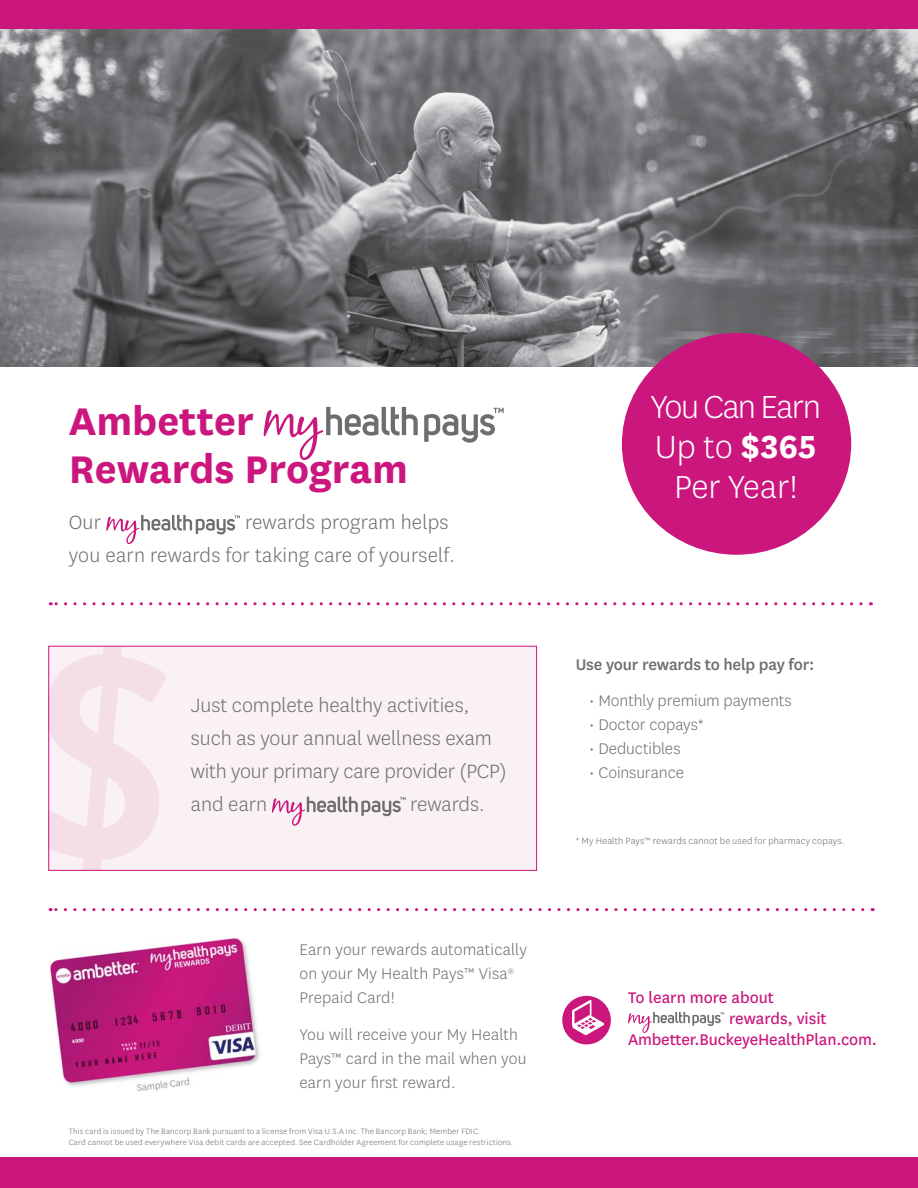
<style>
.page{position:relative;width:918px;height:1188px;background:#fff}
.page>*{position:absolute;margin:0;border:0;box-sizing:border-box;transform-origin:0 0}
.t1{font:700 45px/48px "Centene Sans";color:#cb177d}
.t2{font:300 37.35px/39.9px "Centene Sans";letter-spacing:-.035em;color:#fff;text-align:center}
.t3{font:300 22.5px/33px "Centene Sans";color:#6d6e71;text-align:right}
.t4{font:300 18px/24px "Centene Sans";letter-spacing:.005em;color:#6d6e71}
.t5{font:18px "Centene Sans";letter-spacing:-.01em;color:#cb177d}
.t6{font:500 18px "Centene Sans";letter-spacing:-.015em;color:#6d6e71}
.t7{font:300 10.5px "Centene Sans";letter-spacing:.015em;color:#6d6e71}
.t8{font:300 9px/10.8px "Centene Sans";letter-spacing:.02em;color:#6d6e71}
.s1{font-weight:700}
</style>
<div class="page">
<div style="left:0;top:1158px;width:918px;height:30px;background:#cb177d"></div>
<img style="left:0;top:28px;width:918px;height:338px">
<svg style="left:562px;top:996px;width:49px;height:48px"></svg>
<div style="left:0;top:0;width:918px;height:28px;background:#cb177d"></div>
<svg style="left:264px;top:407px;width:154px;height:53px"></svg>
<svg style="left:424px;top:408px;width:80px;height:35px"></svg>
<svg style="left:106px;top:515px;width:134px;height:29px"></svg>
<svg style="left:50px;top:602px;width:811px;height:3px"></svg>
<svg style="left:50px;top:908px;width:813px;height:3px"></svg>
<div style="left:622px;top:333px;width:229px;height:222px;background:#cb177d;border-radius:50%"></div>
<div style="left:49px;top:646px;width:488px;height:224px;background:#faf1f4"></div>
<svg style="left:51px;top:648px;width:115px;height:221px"></svg>
<div style="left:49px;top:646px;width:488px;height:225px;border:1px solid #cb177d"></div>
<svg style="left:272px;top:797px;width:134px;height:29px"></svg>
<img style="left:49px;top:938px;width:211px;height:153px">
<svg style="left:628px;top:1012px;width:96px;height:21px"></svg>
<h1 class="t1" style="left:69px;top:394px;width:341px">Ambetter<br>Rewards Program</h1>
<p class="t3" style="left:69px;top:505px;width:34px">Our</p>
<p class="t3" style="left:69px;top:505px;width:388px">rewards program helps<br>you earn rewards for taking care of yourself.</p>
<p class="t3" style="left:191px;top:688px;width:317px;text-align:left">Just complete healthy activities, such as your annual wellness exam with your primary care provider (PCP) and earn</p>
<p class="t3" style="left:410px;top:787px;width:76px">rewards.</p>
<p class="t4" style="left:299px;top:937px;width:229px">Earn your rewards automatically on your My Health Pays™ Visa<sup>®<br></sup>Prepaid Card!</p>
<p class="t4" style="left:299px;top:1022px;width:229px">You will receive your My Health<br>Pays™ card in the mail when you earn your first reward.</p>
<p class="t8" style="left:69px;top:1125px;width:446px">This card is issued by The Bancorp Bank pursuant to a license from Visa U.S.A Inc. The Bancorp Bank; Member FDIC.<br>Card cannot be used everywhere Visa debit cards are accepted. See Cardholder Agreement for complete usage restrictions.</p>
<p class="t2" style="left:650px;top:385px;width:172px">You Can Earn<br>Up to <span class="s1">$365<br></span>Per Year!</p>
<p class="t6" style="left:576px;top:653px;width:240px">Use your rewards to help pay for:</p>
<p class="t4" style="left:589px;top:688px;width:204px">• Monthly premium payments</p>
<p class="t4" style="left:589px;top:712px;width:116px">• Doctor copays*</p>
<p class="t4" style="left:589px;top:736px;width:93px">• Deductibles</p>
<p class="t4" style="left:589px;top:760px;width:96px">• Coinsurance</p>
<p class="t7" style="left:576px;top:834px;width:270px">* My Health Pays™ rewards cannot be used for pharmacy copays.</p>
<p class="t5" style="left:628px;top:985px;width:147px">To learn more about</p>
<p class="t5" style="left:729px;top:1006px;width:99px">rewards, visit</p>
<p class="t5" style="left:628px;top:1027px;width:250px">Ambetter.BuckeyeHealthPlan.com.</p>
</div>
